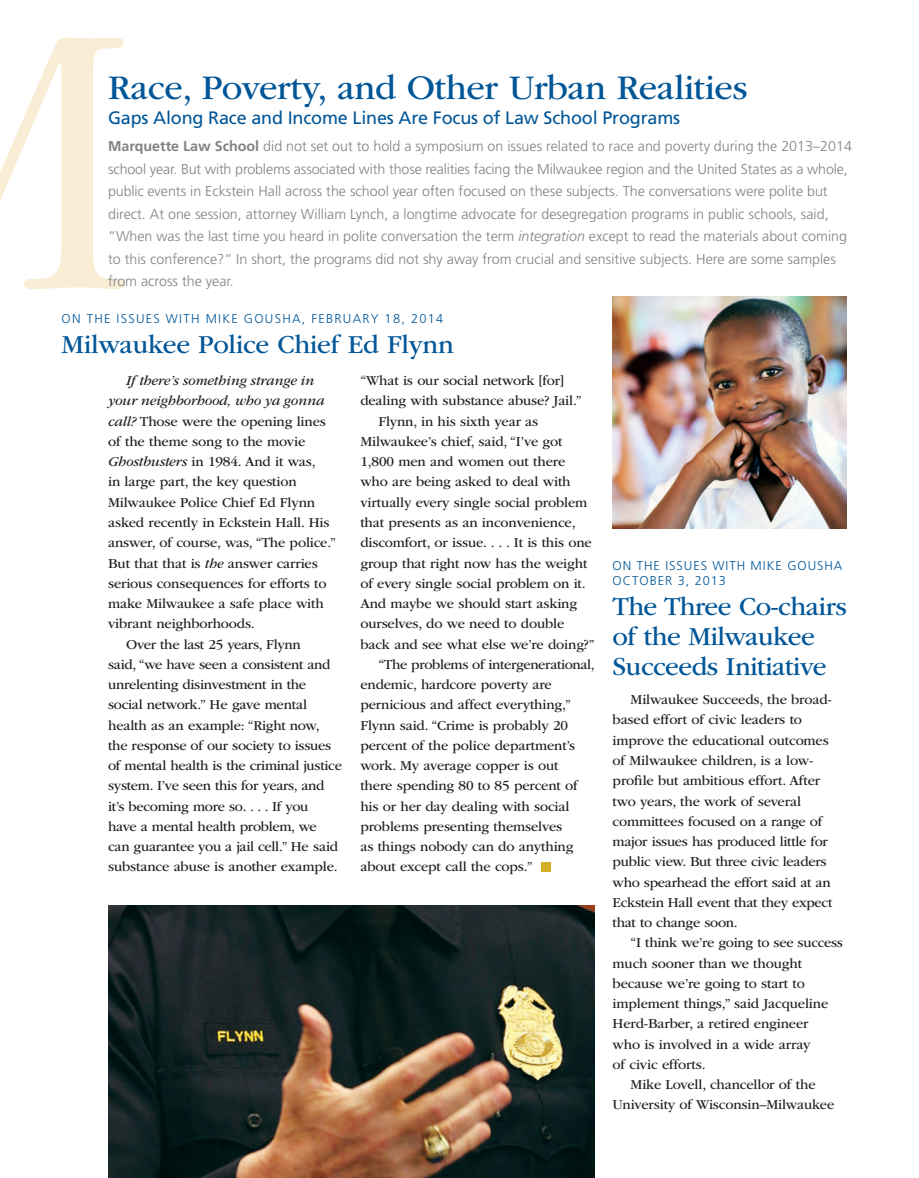
<style>
.page{position:relative;width:919px;height:1178px;background:#fff}
.page>*{position:absolute;margin:0;border:0;box-sizing:border-box;transform-origin:0 0}
.t1{font:36px "ITC Garamond Std";letter-spacing:-.01em;color:#015698}
.t2{font:27px/30px "ITC Garamond Std";letter-spacing:-.02em;color:#015698}
.t3{font:18px "Frutiger";letter-spacing:-.01em;color:#015698}
.t4{font:14.25px/20.2px "ITC Garamond Std";letter-spacing:-.01em;color:#231f20}
.t5{font:300 14.25px/22.5px "Frutiger";color:#808285}
.t6{font:italic 14.25px "ITC Garamond Std";letter-spacing:-.01em;color:#231f20}
.t7{font:300 12.75px "Frutiger";letter-spacing:.095em;color:#015698}
.t8{font:300 12.75px/15.3px "Frutiger";letter-spacing:.075em;color:#015698}
.s1{font-weight:700}
.s2{font-style:italic}
</style>
<div class="page">
<svg style="left:0;top:38px;width:125px;height:251px"></svg>
<img style="left:108px;top:905px;width:486px;height:272px">
<div style="left:540px;top:861px;width:10px;height:10px;background:#d3b028"></div>
<hr style="left:918px;top:0;width:1px;height:1176px;background:#015698">
<img style="left:612px;top:296px;width:234px;height:232px">
<h1 class="t1" style="left:108px;top:68px;width:641px">Race, Poverty, and Other Urban Realities</h1>
<p class="t3" style="left:108px;top:107px;width:573px">Gaps Along Race and Income Lines Are Focus of Law School Programs</p>
<p class="t5" style="left:108px;top:135px;width:745px"><span class="s1">Marquette Law School</span> did not set out to hold a symposium on issues related to race and poverty during the 2013–2014 school year. But with problems associated with those realities facing the Milwaukee region and the United States as a whole, public events in Eckstein Hall across the school year often focused on these subjects. The conversations were polite but direct. At one session, attorney William Lynch, a longtime advocate for desegregation programs in public schools, said, “When was the last time you heard in polite conversation the term <span class="s2">integration</span> except to read the materials about coming to this conference?” In short, the programs did not shy away from crucial and sensitive subjects. Here are some samples from across the year.</p>
<p class="t7" style="left:62px;top:311px;width:383px">ON THE ISSUES WITH MIKE GOUSHA, FEBRUARY 18, 2014</p>
<h2 class="t2" style="left:62px;top:330px;width:393px">Milwaukee Police Chief Ed Flynn</h2>
<p class="t6" style="left:126px;top:373px;width:189px">If there’s something strange in</p>
<p class="t6" style="left:108px;top:393px;width:218px">your neighborhood, who ya gonna</p>
<p class="t4" style="left:108px;top:411px;width:219px"><span class="s2">call?</span> Those were the opening lines</p>
<p class="t4" style="left:108px;top:431px;width:198px">of the theme song to the movie</p>
<p class="t4" style="left:108px;top:451px;width:209px"><span class="s2">Ghostbusters</span> in 1984. And it was,</p>
<p class="t4" style="left:108px;top:472px;width:190px">in large part, the key question</p>
<p class="t4" style="left:108px;top:492px;width:208px">Milwaukee Police Chief Ed Flynn</p>
<p class="t4" style="left:108px;top:512px;width:223px">asked recently in Eckstein Hall. His</p>
<p class="t4" style="left:108px;top:532px;width:229px">answer, of course, was, “The police.”</p>
<p class="t4" style="left:108px;top:553px;width:211px">But that that is <span class="s2">the</span> answer carries</p>
<p class="t4" style="left:108px;top:573px;width:220px">serious consequences for efforts to</p>
<p class="t4" style="left:108px;top:593px;width:217px">make Milwaukee a safe place with</p>
<p class="t4" style="left:108px;top:613px;width:148px">vibrant neighborhoods.</p>
<p class="t4" style="left:126px;top:634px;width:176px">Over the last 25 years, Flynn</p>
<p class="t4" style="left:108px;top:654px;width:224px">said, “we have seen a consistent and</p>
<p class="t4" style="left:108px;top:674px;width:199px">unrelenting disinvestment in the</p>
<p class="t4" style="left:108px;top:694px;width:200px">social network.” He gave mental</p>
<p class="t4" style="left:108px;top:715px;width:213px">health as an example: “Right now,</p>
<p class="t4" style="left:108px;top:735px;width:224px">the response of our society to issues</p>
<p class="t4" style="left:108px;top:755px;width:235px">of mental health is the criminal justice</p>
<p class="t4" style="left:108px;top:775px;width:218px">system. I’ve seen this for years, and</p>
<p class="t4" style="left:108px;top:796px;width:202px">it’s becoming more so. . . . If you</p>
<p class="t4" style="left:108px;top:816px;width:210px">have a mental health problem, we</p>
<p class="t4" style="left:108px;top:836px;width:231px">can guarantee you a jail cell.” He said</p>
<p class="t4" style="left:108px;top:856px;width:231px">substance abuse is another example.</p>
<p class="t4" style="left:360px;top:370px;width:205px">“What is our social network [for]</p>
<p class="t4" style="left:360px;top:391px;width:223px">dealing with substance abuse? Jail.”</p>
<p class="t4" style="left:378px;top:411px;width:161px">Flynn, in his sixth year as</p>
<p class="t4" style="left:360px;top:431px;width:203px">Milwaukee’s chief, said, “I’ve got</p>
<p class="t4" style="left:360px;top:451px;width:206px">1,800 men and women out there</p>
<p class="t4" style="left:360px;top:472px;width:212px">who are being asked to deal with</p>
<p class="t4" style="left:360px;top:492px;width:228px">virtually every single social problem</p>
<p class="t4" style="left:360px;top:512px;width:216px">that presents as an inconvenience,</p>
<p class="t4" style="left:360px;top:532px;width:233px">discomfort, or issue. . . . It is this one</p>
<p class="t4" style="left:360px;top:553px;width:228px">group that right now has the weight</p>
<p class="t4" style="left:360px;top:573px;width:227px">of every single social problem on it.</p>
<p class="t4" style="left:360px;top:593px;width:218px">And maybe we should start asking</p>
<p class="t4" style="left:360px;top:613px;width:205px">ourselves, do we need to double</p>
<p class="t4" style="left:360px;top:634px;width:235px">back and see what else we’re doing?”</p>
<p class="t4" style="left:378px;top:654px;width:218px">“The problems of intergenerational,</p>
<p class="t4" style="left:360px;top:674px;width:193px">endemic, hardcore poverty are</p>
<p class="t4" style="left:360px;top:694px;width:212px">pernicious and affect everything,”</p>
<p class="t4" style="left:360px;top:715px;width:209px">Flynn said. “Crime is probably 20</p>
<p class="t4" style="left:360px;top:735px;width:216px">percent of the police department’s</p>
<p class="t4" style="left:360px;top:755px;width:199px">work. My average copper is out</p>
<p class="t4" style="left:360px;top:775px;width:219px">there spending 80 to 85 percent of</p>
<p class="t4" style="left:360px;top:796px;width:210px">his or her day dealing with social</p>
<p class="t4" style="left:360px;top:816px;width:203px">problems presenting themselves</p>
<p class="t4" style="left:360px;top:836px;width:214px">as things nobody can do anything</p>
<p class="t4" style="left:360px;top:856px;width:174px">about except call the cops.”</p>
<p class="t8" style="left:612px;top:557px;width:231px">ON THE ISSUES WITH MIKE GOUSHA<br>OCTOBER 3, 2013</p>
<h2 class="t2" style="left:612px;top:591px;width:236px">The Three Co-chairs of the Milwaukee<br>Succeeds Initiative</h2>
<p class="t4" style="left:612px;top:689px;width:221px;text-indent:18px">Milwaukee Succeeds, the broad&shy;based effort of civic leaders to improve the educational outcomes of Milwaukee children, is a low&shy;profile but ambitious effort. After two years, the work of several committees focused on a range of major issues has produced little for public view. But three civic leaders who spearhead the effort said at an<br>Eckstein Hall event that they expect that to change soon.</p>
<p class="t4" style="left:630px;top:932px;width:214px">“I think we’re going to see success</p>
<p class="t4" style="left:612px;top:953px;width:191px">much sooner than we thought</p>
<p class="t4" style="left:612px;top:973px;width:194px">because we’re going to start to</p>
<p class="t4" style="left:612px;top:993px;width:217px">implement things,” said Jacqueline</p>
<p class="t4" style="left:612px;top:1013px;width:197px">Herd-Barber, a retired engineer</p>
<p class="t4" style="left:612px;top:1034px;width:199px">who is involved in a wide array</p>
<p class="t4" style="left:612px;top:1054px;width:94px">of civic efforts.</p>
<p class="t4" style="left:630px;top:1074px;width:186px">Mike Lovell, chancellor of the</p>
<p class="t4" style="left:612px;top:1094px;width:223px">University of Wisconsin–Milwaukee</p>
</div>
